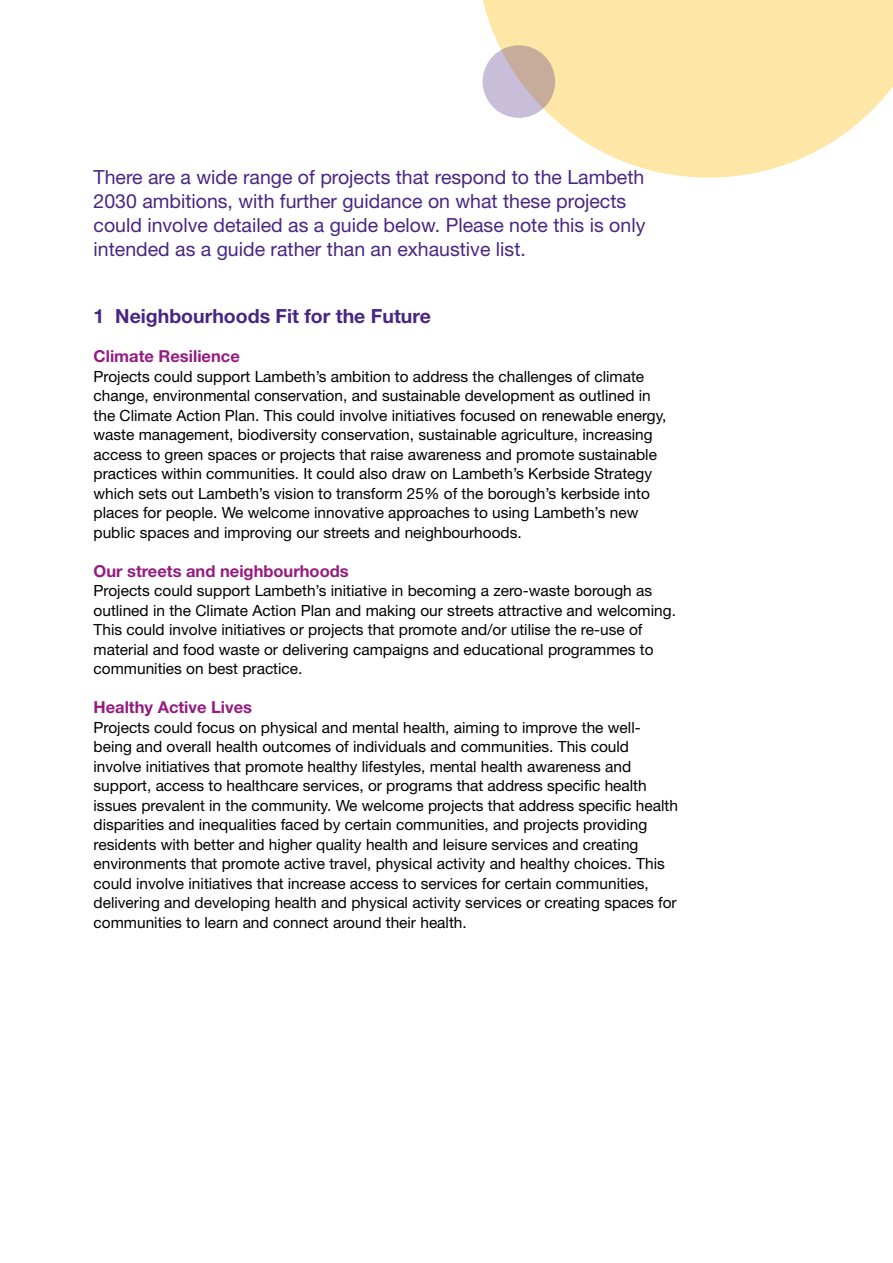
<style>
.page{position:relative;width:893px;height:1263px;background:#fff}
.page>*{position:absolute;margin:0;border:0;box-sizing:border-box;transform-origin:0 0}
.t1{font:19.5px/24px "Helvetica Neue LT Std";color:#482683}
.t2{font:700 19.5px "Helvetica Neue LT Std";color:#482683}
.t3{font:700 16.5px "Helvetica Neue LT Std";color:#951b81}
.t4{font:15.45px/19.5px "Helvetica Neue LT Std";color:#000}
</style>
<div class="page">
<svg style="left:482px;top:0;width:411px;height:178px;fill:#fde6a6"></svg>
<svg style="left:483px;top:45px;width:72px;height:73px;background:#c7b6bc"></svg>
<p class="t1" style="left:94px;top:165px;width:553px">There are a wide range of projects that respond to the Lambeth 2030 ambitions, with further guidance on what these projects could involve detailed as a guide below. Please note this is only intended as a guide rather than an exhaustive list.</p>
<p class="t2" style="left:94px;top:304px;width:339px">1 Neighbourhoods Fit for the Future</p>
<p class="t3" style="left:94px;top:346px;width:148px">Climate Resilience</p>
<p class="t4" style="left:94px;top:366px;width:575px">Projects could support Lambeth’s ambition to address the challenges of climate change, environmental conservation, and sustainable development as outlined in the Climate Action Plan. This could involve initiatives focused on renewable energy, waste management, biodiversity conservation, sustainable agriculture, increasing access to green spaces or projects that raise awareness and promote sustainable practices within communities. It could also draw on Lambeth’s Kerbside Strategy which sets out Lambeth’s vision to transform 25% of the borough’s kerbside into places for people. We welcome innovative approaches to using Lambeth’s new public spaces and improving our streets and neighbourhoods.</p>
<p class="t3" style="left:94px;top:560px;width:257px">Our streets and neighbourhoods</p>
<p class="t4" style="left:94px;top:581px;width:584px">Projects could support Lambeth’s initiative in becoming a zero-waste borough as outlined in the Climate Action Plan and making our streets attractive and welcoming.<br>This could involve initiatives or projects that promote and/or utilise the re-use of material and food waste or delivering campaigns and educational programmes to communities on best practice.</p>
<p class="t3" style="left:94px;top:697px;width:160px">Healthy Active Lives</p>
<p class="t4" style="left:94px;top:717px;width:586px">Projects could focus on physical and mental health, aiming to improve the well&shy;being and overall health outcomes of individuals and communities. This could involve initiatives that promote healthy lifestyles, mental health awareness and support, access to healthcare services, or programs that address specific health issues prevalent in the community. We welcome projects that address specific health disparities and inequalities faced by certain communities, and projects providing residents with better and higher quality health and leisure services and creating environments that promote active travel, physical activity and healthy choices. This could involve initiatives that increase access to services for certain communities, delivering and developing health and physical activity services or creating spaces for communities to learn and connect around their health.</p>
</div>
